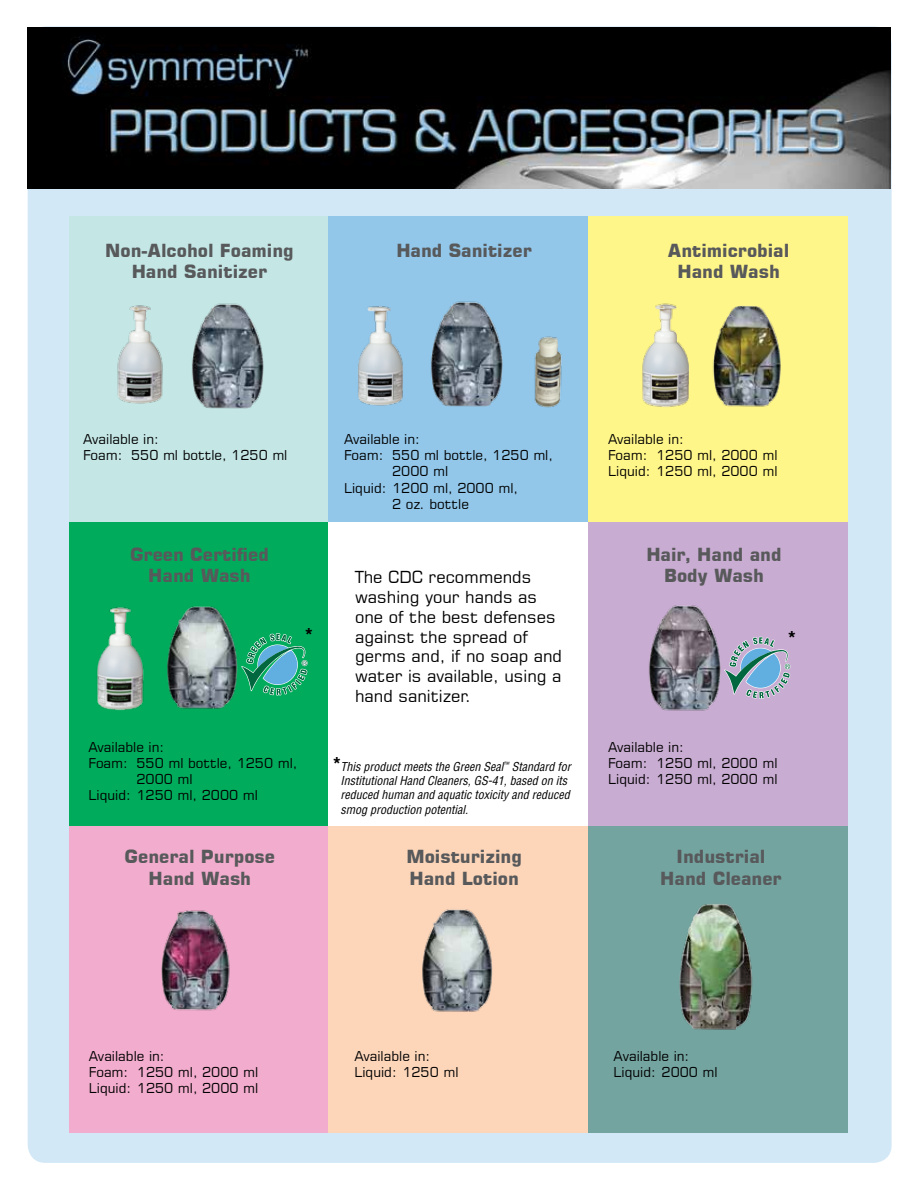
<style>
.page{position:relative;width:918px;height:1188px;background:#fff}
.page>*{position:absolute;margin:0;border:0;box-sizing:border-box;transform-origin:0 0}
.t1{font:700 19.5px "Helvetica LT Std";color:#000}
.t2{font:700 18px/21.6px "Square 721 BT";color:#58595b;text-align:center}
.t3{font:16.5px/19.8px "Square 721 BT";color:#000}
.t4{font:13.5px/16.2px "Square 721 BT";color:#000}
.t5{font:italic condensed 12px/14.4px "Helvetica LT Std";color:#000}
</style>
<div class="page">
<div style="left:28px;top:26px;width:864px;height:1137px;background:#d3e8f6;border-radius:18px"></div>
<img style="left:27px;top:27px;width:864px;height:162px">
<div style="left:69px;top:216px;width:259px;height:306px;background:#c4e7e6"></div>
<div style="left:69px;top:522px;width:259px;height:306px;background:#00ac5b"></div>
<div style="left:69px;top:826px;width:259px;height:306px;background:#f2accd"></div>
<div style="left:328px;top:216px;width:260px;height:306px;background:#92c7ea"></div>
<div style="left:328px;top:522px;width:260px;height:306px;background:#fff"></div>
<div style="left:328px;top:826px;width:260px;height:306px;background:#fdd6ba"></div>
<div style="left:588px;top:216px;width:260px;height:306px;background:#fff689"></div>
<div style="left:588px;top:522px;width:260px;height:306px;background:#c9acd2"></div>
<div style="left:588px;top:826px;width:260px;height:306px;background:#74a4a0"></div>
<img style="left:117px;top:305px;width:46px;height:99px">
<img style="left:358px;top:306px;width:45px;height:100px">
<img style="left:642px;top:303px;width:47px;height:104px">
<img style="left:97px;top:607px;width:47px;height:104px">
<img style="left:192px;top:303px;width:72px;height:106px">
<img style="left:431px;top:301px;width:72px;height:106px">
<img style="left:713px;top:305px;width:68px;height:102px">
<img style="left:167px;top:606px;width:71px;height:103px">
<img style="left:649px;top:605px;width:72px;height:106px">
<img style="left:161px;top:910px;width:69px;height:101px">
<img style="left:422px;top:909px;width:71px;height:103px">
<img style="left:679px;top:904px;width:74px;height:126px">
<img style="left:534px;top:336px;width:28px;height:72px">
<svg style="left:241px;top:633px;width:67px;height:63px"></svg>
<svg style="left:724px;top:637px;width:66px;height:62px"></svg>
<h2 class="t2" style="left:105px;top:239px;width:190px">Non-Alcohol Foaming<br>Hand Sanitizer</h2>
<h2 class="t2" style="left:396px;top:239px;width:137px">Hand Sanitizer</h2>
<h2 class="t2" style="left:668px;top:239px;width:123px">Antimicrobial<br>Hand Wash</h2>
<p class="t4" style="left:83px;top:431px;width:206px">Available in:<br>Foam: 550 ml bottle, 1250 ml</p>
<p class="t4" style="left:344px;top:431px;width:77px">Available in:</p>
<p class="t4" style="left:344px;top:447px;width:210px">Foam: 550 ml bottle, 1250 ml,</p>
<p class="t4" style="left:392px;top:463px;width:58px">2000 ml</p>
<p class="t4" style="left:344px;top:479px;width:176px">Liquid: 1200 ml, 2000 ml,</p>
<p class="t4" style="left:392px;top:496px;width:78px">2 oz. bottle</p>
<h2 class="t2" style="left:130px;top:543px;width:140px">Green Certified<br>Hand Wash</h2>
<h1 class="t1" style="left:305px;top:623px;width:9px">*</h1>
<p class="t4" style="left:88px;top:738px;width:77px">Available in:</p>
<p class="t4" style="left:88px;top:755px;width:210px">Foam: 550 ml bottle, 1250 ml,</p>
<p class="t4" style="left:137px;top:771px;width:58px">2000 ml</p>
<p class="t4" style="left:88px;top:787px;width:171px">Liquid: 1250 ml, 2000 ml</p>
<p class="t3" style="left:355px;top:567px;width:208px">The CDC recommends washing your hands as one of the best defenses against the spread of germs and, if no soap and water is available, using a hand sanitizer.</p>
<h1 class="t1" style="left:333px;top:753px;width:9px">*</h1>
<p class="t5" style="left:340px;top:759px;width:232px">This product meets the Green Seal<sup>™</sup> Standard for Institutional Hand Cleaners, GS-41, based on its reduced human and aquatic toxicity and reduced smog production potential.</p>
<p class="t4" style="left:608px;top:431px;width:171px">Available in:<br>Foam: 1250 ml, 2000 ml<br>Liquid: 1250 ml, 2000 ml</p>
<h2 class="t2" style="left:646px;top:543px;width:137px">Hair, Hand and<br>Body Wash</h2>
<h1 class="t1" style="left:788px;top:627px;width:9px">*</h1>
<p class="t4" style="left:608px;top:738px;width:171px">Available in:<br>Foam: 1250 ml, 2000 ml<br>Liquid: 1250 ml, 2000 ml</p>
<h2 class="t2" style="left:125px;top:846px;width:152px">General Purpose<br>Hand Wash</h2>
<h2 class="t2" style="left:406px;top:846px;width:117px;text-align:left">Moisturizing<br>Hand Lotion</h2>
<h2 class="t2" style="left:660px;top:846px;width:123px">Industrial<br>Hand Cleaner</h2>
<p class="t4" style="left:89px;top:1047px;width:171px">Available in:<br>Foam: 1250 ml, 2000 ml<br>Liquid: 1250 ml, 2000 ml</p>
<p class="t4" style="left:354px;top:1047px;width:106px">Available in:<br>Liquid: 1250 ml</p>
<p class="t4" style="left:614px;top:1047px;width:106px">Available in:<br>Liquid: 2000 ml</p>
</div>
